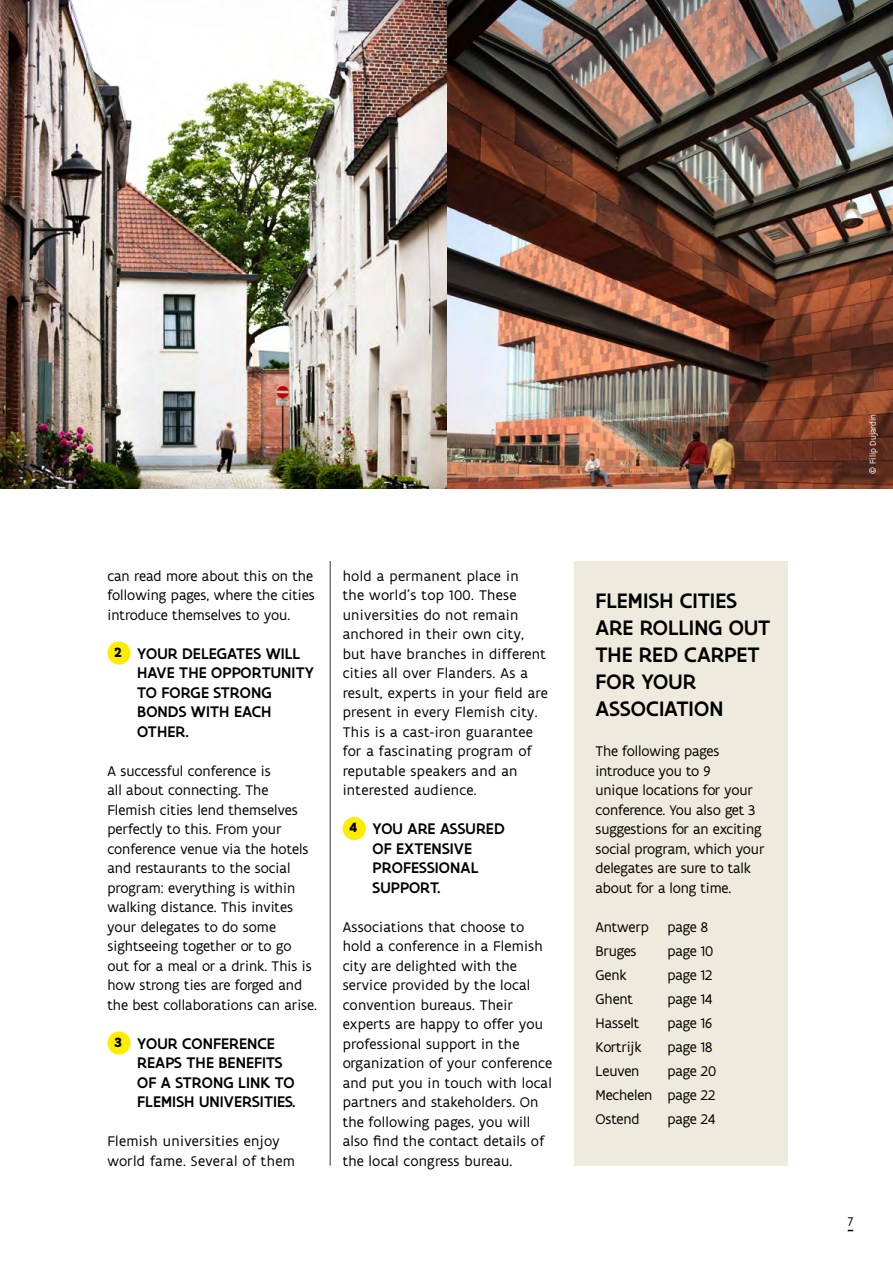
<style>
.page{position:relative;width:893px;height:1263px;background:#fff}
.page>*{position:absolute;margin:0;border:0;box-sizing:border-box;transform-origin:0 0}
.t1{font:500 22.5px/27px "Flanders Art Sans";letter-spacing:.005em;color:#000}
.t2{font:500 16.5px/19.5px "Flanders Art Sans";letter-spacing:.005em;color:#000}
.t3{font:15px/19.5px "Flanders Art Sans";color:#000}
.t4{font:15px/19.5px "Flanders Art Sans";letter-spacing:.02em;color:#000}
.t5{font:700 14.4px "Flanders Art Serif";color:#000}
.t6{font:13.5px "Flanders Art Sans";color:#000}
.t7{font:9px "Flanders Art Sans";color:#fff}
</style>
<div class="page">
<img style="left:1px;top:0;width:892px;height:489px">
<img style="left:0;top:0;width:1px;height:687px">
<div style="left:0;top:490px;width:893px;height:587px;background:#fff"></div>
<div style="left:107px;top:641px;width:24px;height:24px;background:#ffed00;border-radius:50%"></div>
<div style="left:107px;top:1031px;width:24px;height:24px;background:#ffed00;border-radius:50%"></div>
<div style="left:343px;top:817px;width:23px;height:23px;background:#ffed00;border-radius:50%"></div>
<div style="left:574px;top:561px;width:214px;height:605px;background:#edebdd"></div>
<hr style="left:330px;top:561px;width:1px;height:605px;background:#373636">
<p class="t3" style="left:107px;top:566px;width:209px;text-align:justify">can read more about this on the following pages, where the cities introduce themselves to you.</p>
<p class="t5" style="left:114px;top:643px;width:9px">2</p>
<p class="t2" style="left:137px;top:644px;width:178px">YOUR DELEGATES WILL<br>HAVE THE OPPORTUNITY<br>TO FORGE STRONG<br>BONDS WITH EACH<br>OTHER.</p>
<p class="t3" style="left:107px;top:761px;width:211px">A successful conference is<br>all about connecting. The<br>Flemish cities lend themselves perfectly to this. From your conference venue via the hotels and restaurants to the social program: everything is within walking distance. This invites your delegates to do some sightseeing together or to go out for a meal or a drink. This is how strong ties are forged and the best collaborations can arise.</p>
<p class="t5" style="left:114px;top:1033px;width:9px">3</p>
<p class="t2" style="left:137px;top:1034px;width:160px">YOUR CONFERENCE<br>REAPS THE BENEFITS<br>OF A STRONG LINK TO<br>FLEMISH UNIVERSITIES.</p>
<p class="t4" style="left:107px;top:1132px;width:189px">Flemish universities enjoy world fame. Several of them</p>
<p class="t4" style="left:343px;top:566px;width:207px">hold a permanent place in<br>the world’s top 100. These universities do not remain anchored in their own city, but have branches in different cities all over Flanders. As a result, experts in your field are present in every Flemish city.<br>This is a cast-iron guarantee for a fascinating program of reputable speakers and an interested audience.</p>
<p class="t5" style="left:349px;top:819px;width:10px">4</p>
<p class="t2" style="left:372px;top:819px;width:134px">YOU ARE ASSURED<br>OF EXTENSIVE<br>PROFESSIONAL<br>SUPPORT.</p>
<p class="t3" style="left:343px;top:917px;width:211px">Associations that choose to hold a conference in a Flemish city are delighted with the service provided by the local convention bureaus. Their experts are happy to offer you professional support in the organization of your conference and put you in touch with local partners and stakeholders. On the following pages, you will also find the contact details of the local congress bureau.</p>
<p class="t1" style="left:596px;top:587px;width:143px">FLEMISH CITIES</p>
<p class="t1" style="left:596px;top:614px;width:176px">ARE ROLLING OUT</p>
<p class="t1" style="left:596px;top:641px;width:166px">THE RED CARPET<br>FOR YOUR<br>ASSOCIATION</p>
<p class="t3" style="left:595px;top:742px;width:170px">The following pages introduce you to 9<br>unique locations for your conference. You also get 3 suggestions for an exciting social program, which your delegates are sure to talk about for a long time.</p>
<p class="t3" style="left:595px;top:917px;width:114px">Antwerp page 8</p>
<p class="t3" style="left:595px;top:941px;width:43px">Bruges</p>
<p class="t3" style="left:667px;top:941px;width:47px">page 10</p>
<p class="t3" style="left:595px;top:965px;width:33px">Genk</p>
<p class="t3" style="left:667px;top:965px;width:47px">page 12</p>
<p class="t3" style="left:595px;top:989px;width:39px">Ghent</p>
<p class="t3" style="left:667px;top:989px;width:46px">page 14</p>
<p class="t3" style="left:595px;top:1013px;width:45px">Hasselt</p>
<p class="t3" style="left:667px;top:1013px;width:46px">page 16</p>
<p class="t3" style="left:595px;top:1037px;width:47px">Kortrijk</p>
<p class="t3" style="left:667px;top:1037px;width:46px">page 18</p>
<p class="t3" style="left:595px;top:1061px;width:45px">Leuven</p>
<p class="t3" style="left:667px;top:1061px;width:50px">page 20</p>
<p class="t3" style="left:595px;top:1085px;width:121px">Mechelen page 22</p>
<p class="t3" style="left:595px;top:1109px;width:46px">Ostend</p>
<p class="t3" style="left:667px;top:1109px;width:49px">page 24</p>
<p class="t7" style="left:867px;top:474px;width:61px;rotate:-90deg">© Filip Dujardin</p>
<p class="t6" style="left:848px;top:1213px;width:7px">7</p>
</div>
